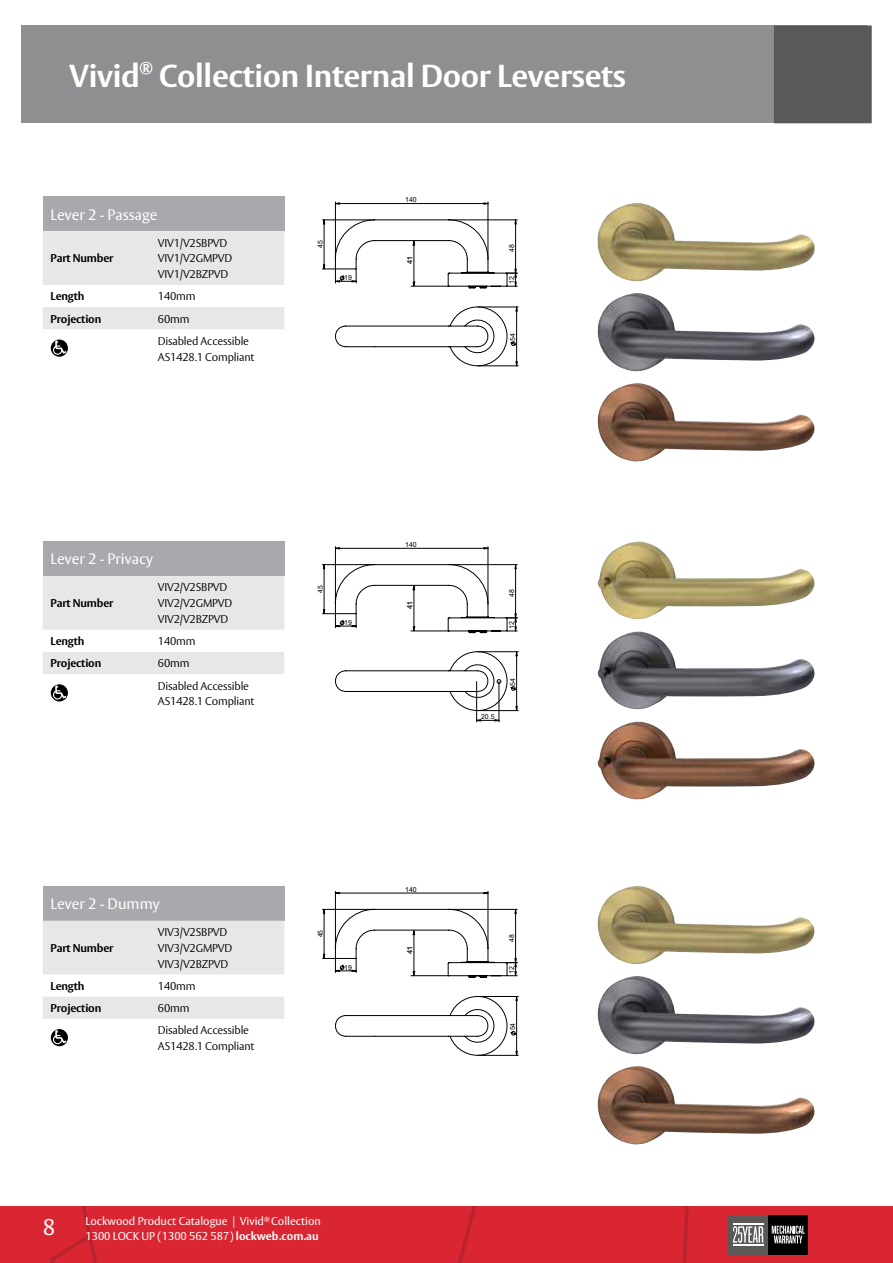
<style>
.page{position:relative;width:893px;height:1263px;background:#fff}
.page>*{position:absolute;margin:0;border:0;box-sizing:border-box;transform-origin:0 0}
.t1{font:700 31.5px "ASSA Vesta";letter-spacing:-.01em;color:#fff}
.t2{font:22.5px "ASSA Vesta";color:#fff}
.t3{font:700 15.75px "ASSA Vesta";color:#fff}
.t4{font:15px "ASSA Vesta";color:#fff}
.t5{font:300 11.25px/15.8px "ASSA Vesta";letter-spacing:-.015em;color:#000}
.t6{font:700 11.25px "ASSA Vesta";letter-spacing:-.015em;color:#000}
.t7{font:11.25px/15px "ASSA Vesta";color:#fff}
.t8{font:500 7.5px "Helvetica Neue LT Std";color:#000}
.t9{font:6.9px "Arial";color:#000}
.s1{font-weight:700}
</style>
<div class="page">
<div style="left:0;top:1206px;width:893px;height:57px;background:#d92632"></div>
<svg style="left:57px;top:1206px;width:37px;height:34px"></svg>
<div style="left:728px;top:1215px;width:40px;height:40px;background:#5a5957"></div>
<div style="left:768px;top:1215px;width:40px;height:40px;background:#000"></div>
<svg style="left:772px;top:1225px;width:33px;height:18px"></svg>
<svg style="left:733px;top:1226px;width:30px;height:17px"></svg>
<hr style="left:733px;top:1224px;width:30px;height:1px;background:#fff">
<hr style="left:733px;top:1244px;width:30px;height:1px;background:#fff">
<div style="left:21px;top:26px;width:846px;height:97px;background:#8d8f91"></div>
<div style="left:774px;top:26px;width:98px;height:97px;background:#5a5957"></div>
<div style="left:43px;top:541px;width:241px;height:35px;background:#a7a9ac"></div>
<svg style="left:43px;top:576px;width:241px;height:98px"></svg>
<svg style="left:51px;top:684px;width:17px;height:17px"></svg>
<div style="left:43px;top:886px;width:241px;height:35px;background:#a7a9ac"></div>
<svg style="left:43px;top:921px;width:241px;height:98px"></svg>
<svg style="left:51px;top:1029px;width:17px;height:17px"></svg>
<div style="left:43px;top:196px;width:241px;height:35px;background:#a7a9ac"></div>
<svg style="left:43px;top:231px;width:241px;height:98px"></svg>
<svg style="left:51px;top:340px;width:17px;height:17px"></svg>
<hr style="left:488px;top:202px;width:1px;height:57px;background:#000">
<hr style="left:335px;top:202px;width:1px;height:57px;background:#000">
<hr style="left:335px;top:203px;width:153px;height:1px;background:#000">
<hr style="left:478px;top:366px;width:40px;height:1px;background:#000">
<svg style="left:322px;top:219px;width:196px;height:147px"></svg>
<hr style="left:414px;top:245px;width:1px;height:37px;background:#000">
<hr style="left:411px;top:286px;width:38px;height:1px;background:#000">
<hr style="left:488px;top:547px;width:1px;height:57px;background:#000">
<hr style="left:335px;top:547px;width:1px;height:57px;background:#000">
<hr style="left:335px;top:548px;width:153px;height:1px;background:#000">
<svg style="left:322px;top:564px;width:196px;height:159px"></svg>
<hr style="left:414px;top:590px;width:1px;height:37px;background:#000">
<hr style="left:411px;top:631px;width:38px;height:1px;background:#000">
<hr style="left:488px;top:891px;width:1px;height:58px;background:#000">
<hr style="left:335px;top:891px;width:1px;height:58px;background:#000">
<hr style="left:335px;top:893px;width:153px;height:1px;background:#000">
<svg style="left:322px;top:908px;width:196px;height:148px"></svg>
<hr style="left:414px;top:935px;width:1px;height:36px;background:#000">
<hr style="left:411px;top:975px;width:38px;height:1px;background:#000">
<img style="left:598px;top:541px;width:217px;height:78px">
<img style="left:598px;top:632px;width:217px;height:77px">
<img style="left:598px;top:722px;width:217px;height:77px">
<img style="left:598px;top:203px;width:217px;height:79px">
<img style="left:598px;top:293px;width:217px;height:79px">
<img style="left:598px;top:383px;width:217px;height:79px">
<img style="left:598px;top:886px;width:217px;height:78px">
<img style="left:598px;top:976px;width:217px;height:78px">
<img style="left:598px;top:1066px;width:217px;height:78px">
<h1 class="t1" style="left:69px;top:56px;width:72px">Vivid</h1>
<h3 class="t3" style="left:139px;top:56px;width:15px">®</h3>
<h1 class="t1" style="left:159px;top:56px;width:468px">Collection Internal Door Leversets</h1>
<h3 class="t4" style="left:51px;top:205px;width:109px">Lever 2 - Passage</h3>
<p class="t6" style="left:51px;top:252px;width:64px">Part Number</p>
<p class="t5" style="left:158px;top:235px;width:76px">VIV1/V2SBPVD<br>VIV1/V2GMPVD<br>VIV1/V2BZPVD</p>
<p class="t6" style="left:51px;top:289px;width:35px">Length</p>
<p class="t5" style="left:158px;top:289px;width:39px">140mm</p>
<p class="t6" style="left:51px;top:312px;width:52px">Projection</p>
<p class="t5" style="left:158px;top:308px;width:93px;line-height:22.2px">60mm<br>Disabled Accessible</p>
<p class="t5" style="left:158px;top:349px;width:98px">AS1428.1 Compliant</p>
<p class="t9" style="left:316px;top:248px;width:9px;rotate:-90deg">45</p>
<p class="t9" style="left:344px;top:273px;width:9px">19</p>
<p class="t9" style="left:405px;top:195px;width:13px">140</p>
<p class="t8" style="left:405px;top:264px;width:10px;rotate:-90deg">41</p>
<p class="t9" style="left:507px;top:247px;width:9px;rotate:-90deg">12</p>
<p class="t9" style="left:507px;top:252px;width:9px;rotate:-90deg">48</p>
<p class="t9" style="left:507px;top:284px;width:9px;rotate:-90deg">12</p>
<p class="t9" style="left:508px;top:341px;width:9px;rotate:-90deg">54</p>
<h3 class="t4" style="left:51px;top:550px;width:104px">Lever 2 - Privacy</h3>
<p class="t6" style="left:51px;top:596px;width:64px">Part Number</p>
<p class="t5" style="left:158px;top:580px;width:76px">VIV2/V2SBPVD<br>VIV2/V2GMPVD<br>VIV2/V2BZPVD</p>
<p class="t6" style="left:51px;top:634px;width:35px">Length</p>
<p class="t5" style="left:158px;top:634px;width:39px">140mm</p>
<p class="t6" style="left:51px;top:656px;width:52px">Projection</p>
<p class="t5" style="left:158px;top:653px;width:93px;line-height:22.2px">60mm<br>Disabled Accessible</p>
<p class="t5" style="left:158px;top:694px;width:98px">AS1428.1 Compliant</p>
<p class="t9" style="left:316px;top:593px;width:9px;rotate:-90deg">45</p>
<p class="t9" style="left:344px;top:618px;width:9px">19</p>
<p class="t9" style="left:405px;top:540px;width:13px">140</p>
<p class="t8" style="left:405px;top:609px;width:10px;rotate:-90deg">41</p>
<p class="t9" style="left:507px;top:592px;width:9px;rotate:-90deg">12</p>
<p class="t9" style="left:507px;top:597px;width:9px;rotate:-90deg">48</p>
<p class="t9" style="left:507px;top:629px;width:9px;rotate:-90deg">12</p>
<p class="t9" style="left:481px;top:712px;width:15px">20.5</p>
<p class="t9" style="left:508px;top:686px;width:9px;rotate:-90deg">54</p>
<h3 class="t4" style="left:51px;top:895px;width:111px">Lever 2 - Dummy</h3>
<p class="t6" style="left:51px;top:941px;width:64px">Part Number</p>
<p class="t5" style="left:158px;top:925px;width:76px">VIV3/V2SBPVD<br>VIV3/V2GMPVD<br>VIV3/V2BZPVD</p>
<p class="t6" style="left:51px;top:979px;width:35px">Length</p>
<p class="t5" style="left:158px;top:978px;width:39px">140mm</p>
<p class="t6" style="left:51px;top:1001px;width:52px">Projection</p>
<p class="t5" style="left:158px;top:997px;width:93px;line-height:22.2px">60mm<br>Disabled Accessible</p>
<p class="t5" style="left:158px;top:1039px;width:98px">AS1428.1 Compliant</p>
<p class="t9" style="left:316px;top:937px;width:9px;rotate:-90deg">45</p>
<p class="t9" style="left:344px;top:962px;width:9px">19</p>
<p class="t9" style="left:405px;top:885px;width:13px">140</p>
<p class="t8" style="left:405px;top:954px;width:10px;rotate:-90deg">41</p>
<h2 class="t2" style="left:43px;top:1214px;width:14px">8</h2>
<p class="t7" style="left:85px;top:1214px;width:237px">Lockwood Product Catalogue | Vivid<sup>®</sup> Collection<br>1300 LOCK UP (1300 562 587) <span class="s1">lockweb.com.au</span></p>
<p class="t9" style="left:507px;top:937px;width:9px;rotate:-90deg">12</p>
<p class="t9" style="left:507px;top:942px;width:9px;rotate:-90deg">48</p>
<p class="t9" style="left:507px;top:973px;width:9px;rotate:-90deg">12</p>
<p class="t9" style="left:508px;top:1030px;width:9px;rotate:-90deg">54</p>
</div>
